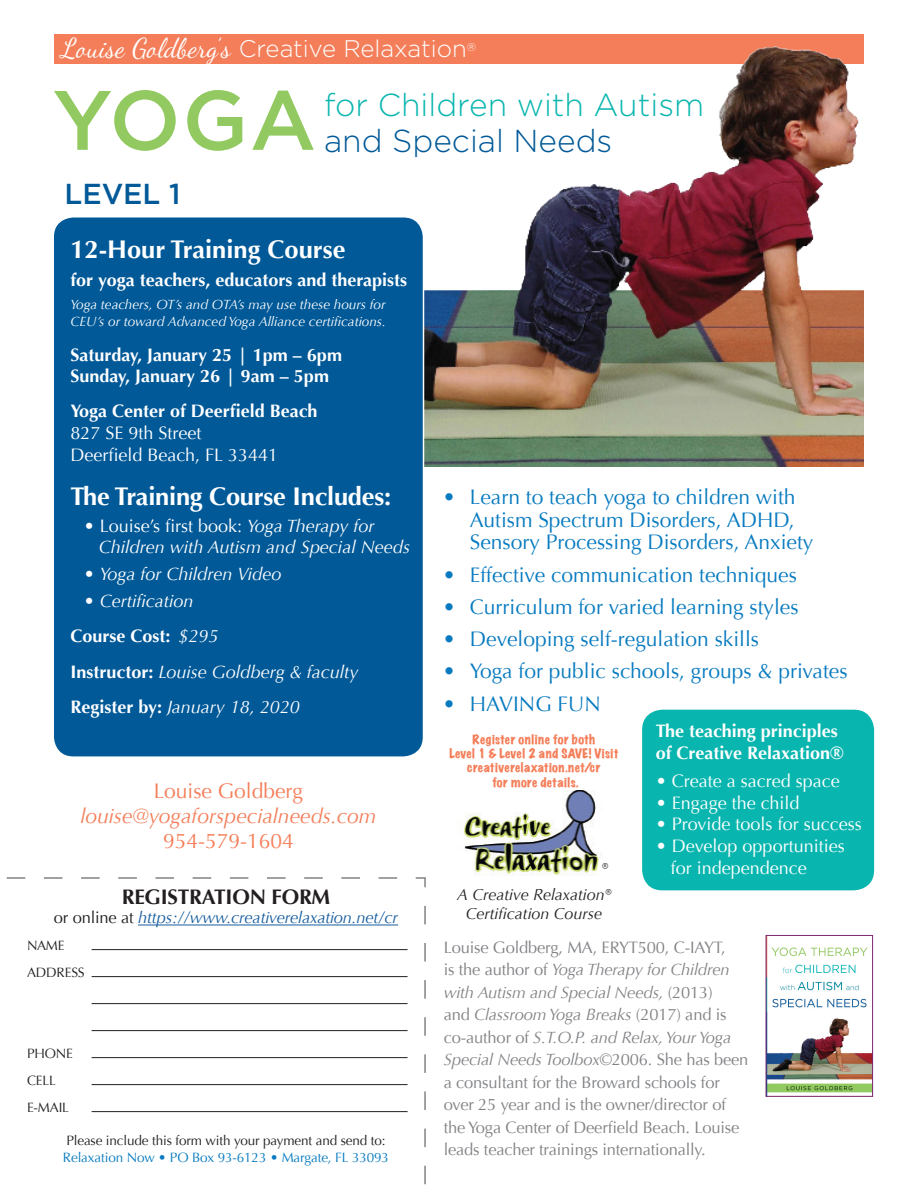
<style>
.page{position:relative;width:918px;height:1188px;background:#fff}
.page>*{position:absolute;margin:0;border:0;box-sizing:border-box;transform-origin:0 0}
.t1{font:500 84px "Gotham";color:#92ca61}
.t2{font:300 31.65px/36px "Gotham";color:#09b6af}
.t3{font:500 28.8px "Gotham";color:#015998}
.t4{font:700 25.5px "Optima";letter-spacing:-.01em;color:#fff}
.t5{font:300 24px "Gotham";color:#fff}
.t6{font:21px/22.5px "Optima";color:#087bc0}
.t7{font:italic 21px "Optima";color:#f47e59}
.t8{font:21px "Optima";color:#f47e59}
.t9{font:700 21px "Optima";letter-spacing:-.01em;color:#231f20}
.t10{font:700 18px "Optima";color:#fff}
.t11{font:italic 18px/21.6px "Optima";color:#fff}
.t12{font:18px/21.6px "Optima";color:#fff}
.t13{font:16.5px/22.5px "Optima";letter-spacing:-.01em;color:#808285}
.t14{font:italic 16.5px "Optima";letter-spacing:-.01em;color:#175d9e}
.t15{font:italic 16.05px/19.4px "Optima";color:#231f20;text-align:center}
.t16{font:italic 13.5px/16.2px "Optima";color:#fff}
.t17{font:13.5px "Optima";letter-spacing:-.01em;color:#231f20}
.t18{font:13.5px "Optima";letter-spacing:-.01em;color:#087bc0}
.t19{font:expanded 12px/14.4px "Marker Felt";letter-spacing:.035em;color:#f47e59;text-align:center}
.s1{font-family:"Dancing Script OT";font-weight:400;font-size:27.3px}
.s2{color:#015998}
.s3{font-style:normal}
.s4{font-weight:400;font-style:italic}
.s5{font-weight:700;font-style:normal}
.s6{font-style:normal;color:#231f20}
.s7{font-style:italic}
</style>
<div class="page">
<div style="left:54px;top:34px;width:810px;height:30px;background:#f47e59"></div>
<img style="left:413px;top:46px;width:451px;height:420px">
<div style="left:53px;top:217px;width:371px;height:540px;background:#015998;border-radius:20px"></div>
<div style="left:52px;top:216px;width:372px;height:542px;border:2px solid #fff;border-radius:20px"></div>
<div style="left:642px;top:710px;width:232px;height:180px;background:#09b6af;border-radius:20px"></div>
<img style="left:461px;top:791px;width:142px;height:69px">
<div style="left:599px;top:859px;width:11px;height:17px;background:#fff"></div>
<svg style="left:474px;top:860px;width:125px;height:16px"></svg>
<img style="left:768px;top:947px;width:103px;height:146px">
<div style="left:766px;top:935px;width:107px;height:162px;border:1px solid #7d2b73"></div>
<svg style="left:6px;top:877px;width:420px;height:308px"></svg>
<hr style="left:138px;top:925px;width:260px;height:1px;background:#175d9e">
<hr style="left:92px;top:949px;width:316px;height:1px;background:#231f20">
<hr style="left:92px;top:976px;width:316px;height:1px;background:#231f20">
<hr style="left:92px;top:1003px;width:316px;height:1px;background:#231f20">
<hr style="left:92px;top:1030px;width:316px;height:1px;background:#231f20">
<hr style="left:92px;top:1057px;width:316px;height:1px;background:#231f20">
<hr style="left:92px;top:1084px;width:316px;height:1px;background:#231f20">
<hr style="left:92px;top:1111px;width:316px;height:1px;background:#231f20">
<p class="t5" style="left:59px;top:33px;width:419px"><span class="s1">Louise Goldberg’s</span> Creative Relaxation<sup>®</sup></p>
<p class="t1" style="left:52px;top:65px;width:265px">YOGA</p>
<p class="t2" style="left:324px;top:85px;width:382px">for Children with Autism <span class="s2">and Special Needs</span></p>
<p class="t3" style="left:64px;top:175px;width:118px">LEVEL 1</p>
<p class="t4" style="left:70px;top:235px;width:277px">12-Hour Training Course</p>
<p class="t10" style="left:70px;top:270px;width:338px">for yoga teachers, educators and therapists</p>
<p class="t16" style="left:70px;top:297px;width:317px">Yoga teachers, OT’s and OTA’s may use these hours for<br>CEU’s or toward Advanced Yoga Alliance certifications.</p>
<p class="t10" style="left:70px;top:344px;width:273px">Saturday, January 25 | 1pm – 6pm</p>
<p class="t10" style="left:70px;top:366px;width:260px">Sunday, January 26 | 9am – 5pm</p>
<p class="t10" style="left:70px;top:401px;width:249px">Yoga Center of Deerfield Beach</p>
<p class="t12" style="left:70px;top:422px;width:133px">827 SE 9th Street</p>
<p class="t12" style="left:70px;top:444px;width:209px">Deerfield Beach, FL 33441</p>
<p class="t4" style="left:70px;top:481px;width:322px">The Training Course Includes:</p>
<p class="t11" style="left:99px;top:515px;width:313px;text-indent:-15px"><span class="s3">• Louise’s first book:</span> Yoga Therapy for<br>Children with Autism and Special Needs</p>
<p class="t11" style="left:84px;top:564px;width:199px"><span class="s3">•</span> Yoga for Children Video</p>
<p class="t11" style="left:84px;top:591px;width:111px"><span class="s3">•</span> Certification</p>
<p class="t10" style="left:70px;top:626px;width:150px">Course Cost: <span class="s4">$295</span></p>
<p class="t11" style="left:70px;top:661px;width:290px"><span class="s5">Instructor:</span> Louise Goldberg &amp; faculty</p>
<p class="t11" style="left:70px;top:696px;width:231px"><span class="s5">Register by:</span> January 18, 2020</p>
<p class="t8" style="left:154px;top:778px;width:151px">Louise Goldberg</p>
<p class="t7" style="left:81px;top:804px;width:297px">louise@yogaforspecialneeds.com</p>
<p class="t8" style="left:163px;top:829px;width:132px">954-579-1604</p>
<p class="t9" style="left:122px;top:884px;width:210px">REGISTRATION FORM</p>
<p class="t14" style="left:54px;top:908px;width:346px"><span class="s6">or online at</span> https://www.creativerelaxation.net/cr</p>
<p class="t17" style="left:27px;top:938px;width:39px">NAME</p>
<p class="t17" style="left:27px;top:965px;width:59px">ADDRESS</p>
<p class="t17" style="left:27px;top:1046px;width:47px">PHONE</p>
<p class="t17" style="left:27px;top:1073px;width:30px">CELL</p>
<p class="t17" style="left:27px;top:1100px;width:44px">E-MAIL</p>
<p class="t17" style="left:66px;top:1133px;width:321px">Please include this form with your payment and send to:</p>
<p class="t18" style="left:63px;top:1149px;width:328px">Relaxation Now • PO Box 93-6123 • Margate, FL 33093</p>
<p class="t6" style="left:470px;top:486px;width:345px;text-indent:-27px">• Learn to teach yoga to children with<br>Autism Spectrum Disorders, ADHD,<br>Sensory Processing Disorders, Anxiety</p>
<p class="t6" style="left:443px;top:563px;width:355px">• Effective communication techniques</p>
<p class="t6" style="left:443px;top:596px;width:357px">• Curriculum for varied learning styles</p>
<p class="t6" style="left:443px;top:628px;width:318px">• Developing self-regulation skills</p>
<p class="t6" style="left:443px;top:660px;width:406px">• Yoga for public schools, groups &amp; privates</p>
<p class="t6" style="left:443px;top:692px;width:159px">• HAVING FUN</p>
<p class="t10" style="left:656px;top:721px;width:183px">The teaching principles</p>
<p class="t10" style="left:656px;top:742px;width:189px">of Creative Relaxation®</p>
<p class="t12" style="left:656px;top:771px;width:185px">• Create a sacred space</p>
<p class="t12" style="left:656px;top:792px;width:145px">• Engage the child</p>
<p class="t12" style="left:656px;top:814px;width:207px">• Provide tools for success</p>
<p class="t12" style="left:671px;top:835px;width:175px;text-indent:-15px">• Develop opportunities for independence</p>
<p class="t15" style="left:457px;top:885px;width:155px">A Creative Relaxation®<br>Certification Course</p>
<p class="t19" style="left:449px;top:731px;width:171px">Register online for both<br>Level 1 &amp; Level 2 and SAVE! Visit creativerelaxation.net/cr</p>
<p class="t19" style="left:492px;top:775px;width:88px">for more details.</p>
<p class="t15" style="left:602px;top:859px;width:8px">®</p>
<p class="t13" style="left:444px;top:936px;width:306px">Louise Goldberg, MA, ERYT500, C-IAYT,<br>is the author of <span class="s7">Yoga Therapy for Children with Autism and Special Needs,</span> (2013)<br>and <span class="s7">Classroom Yoga Breaks</span> (2017) and is co-author of <span class="s7">S.T.O.P. and Relax, Your Yoga Special Needs Toolbox</span>©2006. She has been a consultant for the Broward schools for over 25 year and is the owner/director of the Yoga Center of Deerfield Beach. Louise leads teacher trainings internationally.</p>
</div>
